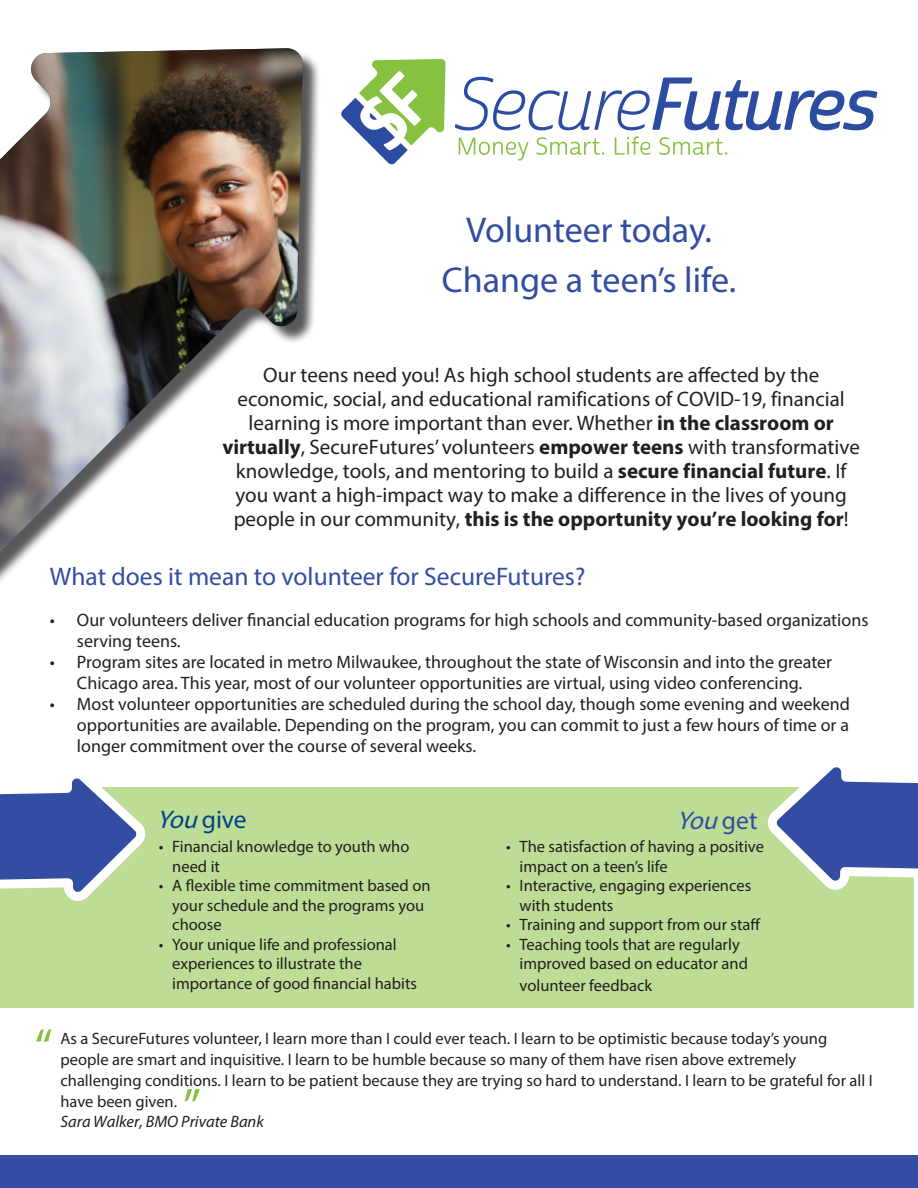
<style>
.page{position:relative;width:918px;height:1188px;background:#fff}
.page>*{position:absolute;margin:0;border:0;box-sizing:border-box;transform-origin:0 0}
.t1{font:51px "Myriad Pro";color:#88c140}
.t2{font:36px "Myriad Pro";color:#324da1}
.t3{font:25.5px "Myriad Pro";color:#324da1}
.t4{font:25.5px "Myriad Pro";color:#004389}
.t5{font:italic 25.5px "Myriad Pro";color:#324da1}
.t6{font:21px/24px "Myriad Pro";color:#231f20;text-align:center}
.t7{font:18px/21px "Myriad Pro";color:#231f20}
.t8{font:16.5px/19.5px "Myriad Pro";color:#231f20}
.t9{font:italic 16.5px "Myriad Pro";color:#231f20}
.s1{font-weight:700}
.s2{font-style:italic}
.s3{font-style:normal}
</style>
<div class="page">
<svg style="left:459px;top:138px;width:70px;height:23px"></svg>
<svg style="left:536px;top:137px;width:68px;height:18px"></svg>
<svg style="left:615px;top:136px;width:35px;height:19px"></svg>
<svg style="left:659px;top:137px;width:68px;height:18px"></svg>
<svg style="left:455px;top:77px;width:306px;height:53px"></svg>
<svg style="left:341px;top:59px;width:105px;height:106px"></svg>
<div style="left:0;top:787px;width:914px;height:221px;background:#bddc96"></div>
<div style="left:0;top:1155px;width:918px;height:33px;background:#324da1"></div>
<div style="left:0;top:51px;width:321px;height:683px;background:#231f20;opacity:.75"></div>
<svg style="left:153px;top:553px;width:150px;height:164px"></svg>
<img style="left:153px;top:48px;width:150px;height:505px">
<svg style="left:0;top:51px;width:153px;height:850px"></svg>
<svg style="left:761px;top:90px;width:157px;height:800px"></svg>
<p class="t2" style="left:466px;top:208px;width:247px">Volunteer today.</p>
<p class="t2" style="left:442px;top:257px;width:296px">Change a teen’s life.</p>
<p class="t6" style="left:222px;top:362px;width:639px">Our teens need you! As high school students are affected by the economic, social, and educational ramifications of COVID-19, financial learning is more important than ever. Whether <span class="s1">in the classroom or virtually</span>, SecureFutures’ volunteers <span class="s1">empower teens</span> with transformative knowledge, tools, and mentoring to build a <span class="s1">secure financial future</span>. If you want a high-impact way to make a difference in the lives of young people in our community, <span class="s1">this is the opportunity you’re looking for</span>!</p>
<p class="t3" style="left:50px;top:561px;width:537px">What does it mean to volunteer for SecureFutures?</p>
<p class="t7" style="left:77px;top:609px;width:793px;text-indent:-27px">• Our volunteers deliver financial education programs for high schools and community-based organizations serving teens.</p>
<p class="t7" style="left:50px;top:651px;width:784px;text-align:center">• Program sites are located in metro Milwaukee, throughout the state of Wisconsin and into the greater<br>Chicago area. This year, most of our volunteer opportunities are virtual, using video conferencing.</p>
<p class="t7" style="left:77px;top:693px;width:775px;text-align:justify;text-indent:-27px">• Most volunteer opportunities are scheduled during the school day, though some evening and weekend opportunities are available. Depending on the program, you can commit to just a few hours of time or a longer commitment over the course of several weeks.</p>
<p class="t4" style="left:157px;top:804px;width:92px"><span class="s2">You</span>give</p>
<p class="t5" style="left:677px;top:804px;width:82px">You<span class="s3">get</span></p>
<p class="t8" style="left:172px;top:837px;width:239px;text-indent:-14px">• Financial knowledge to youth who need it</p>
<p class="t8" style="left:172px;top:876px;width:260px;text-indent:-14px">• A flexible time commitment based on your schedule and the programs you choose</p>
<p class="t8" style="left:172px;top:934px;width:246px;text-indent:-14px">• Your unique life and professional experiences to illustrate the importance of good financial habits</p>
<p class="t8" style="left:520px;top:837px;width:246px;text-indent:-14px">• The satisfaction of having a positive impact on a teen’s life</p>
<p class="t8" style="left:520px;top:876px;width:233px;text-indent:-14px">• Interactive, engaging experiences with students</p>
<p class="t8" style="left:506px;top:915px;width:256px">• Training and support from our staff</p>
<p class="t8" style="left:520px;top:934px;width:230px;text-indent:-14px">• Teaching tools that are regularly improved based on educator and</p>
<p class="t8" style="left:520px;top:975px;width:134px">volunteer feedback</p>
<p class="t1" style="left:34px;top:1016px;width:20px">“</p>
<p class="t8" style="left:60px;top:1028px;width:814px;line-height:21px">As a SecureFutures volunteer, I learn more than I could ever teach. I learn to be optimistic because today’s young people are smart and inquisitive. I learn to be humble because so many of them have risen above extremely challenging conditions. I learn to be patient because they are trying so hard to understand. I learn to be grateful for all I have been given.</p>
<p class="t9" style="left:60px;top:1111px;width:205px">Sara Walker, BMO Private Bank</p>
<p class="t1" style="left:183px;top:1075px;width:20px">”</p>
</div>
